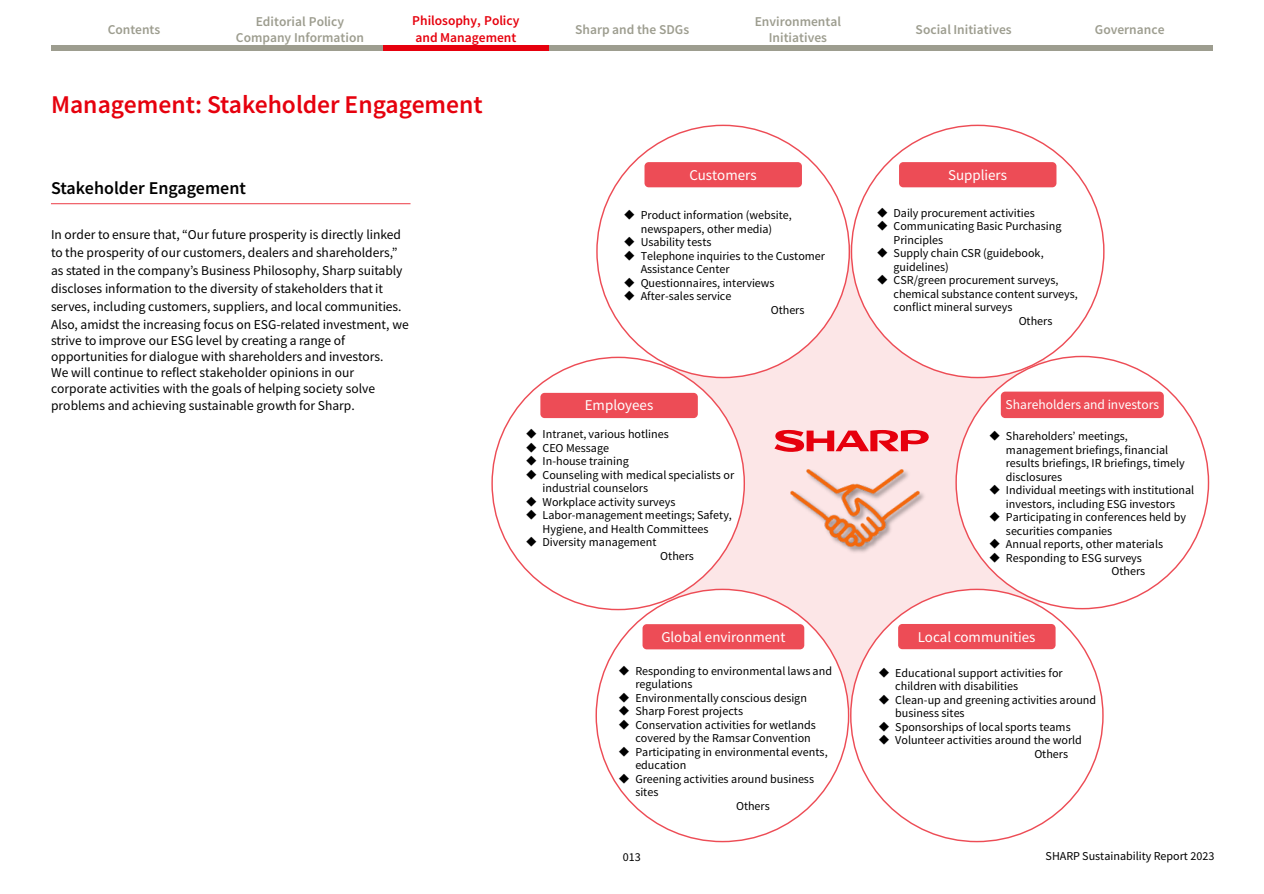
<style>
.page{position:relative;width:1264px;height:894px;background:#fff}
.page>*{position:absolute;margin:0;border:0;box-sizing:border-box;transform-origin:0 0}
.t1{font:600 25.5px "Source Sans Pro";color:#e6000d}
.t2{font:600 18px "Source Sans Pro";color:#000}
.t3{font:15px "Source Sans Pro";color:#fff}
.t4{font:13.5px/17px "Source Sans Pro";color:#000}
.t5{font:600 13.5px/16.2px "Source Sans Pro";color:#9d9d8f;text-align:center}
.t6{font:600 13.5px/16.2px "Source Sans Pro";color:#e6000d}
.t7{font:13.5px "Source Sans Pro";color:#fff}
.t8{font:12px/13.5px "Source Sans Pro";letter-spacing:-.005em;color:#000}
</style>
<div class="page">
<div style="left:548px;top:46px;width:166px;height:5px;background:#9d9d8f"></div>
<div style="left:383px;top:46px;width:165px;height:5px;background:#e6000d"></div>
<div style="left:51px;top:46px;width:166px;height:5px;background:#9d9d8f"></div>
<div style="left:714px;top:46px;width:166px;height:5px;background:#9d9d8f"></div>
<div style="left:880px;top:46px;width:166px;height:5px;background:#9d9d8f"></div>
<div style="left:1046px;top:46px;width:166px;height:5px;background:#9d9d8f"></div>
<div style="left:217px;top:46px;width:166px;height:5px;background:#9d9d8f"></div>
<hr style="left:51px;top:203px;width:359px;height:1px;background:#ec3b45">
<div style="left:636px;top:245px;width:438px;height:464px;background:#fce6e7;border-radius:50%"></div>
<div style="left:955px;top:356px;width:253px;height:252px;background:#fff;border-radius:50%"></div>
<div style="left:851px;top:125px;width:252px;height:252px;background:#fff;border-radius:50%"></div>
<div style="left:597px;top:125px;width:252px;height:252px;background:#fff;border-radius:50%"></div>
<div style="left:596px;top:589px;width:252px;height:252px;background:#fff;border-radius:50%"></div>
<div style="left:850px;top:589px;width:252px;height:252px;background:#fff;border-radius:50%"></div>
<div style="left:492px;top:357px;width:252px;height:252px;background:#fff;border-radius:50%"></div>
<img style="left:843px;top:491px;width:81px;height:61px">
<img style="left:790px;top:469px;width:129px;height:77px">
<svg style="left:774px;top:430px;width:154px;height:22px"></svg>
<div style="left:644px;top:162px;width:157px;height:25px;background:#ed4c56;border-radius:4px"></div>
<div style="left:898px;top:162px;width:158px;height:25px;background:#ed4c56;border-radius:4px"></div>
<div style="left:1000px;top:391px;width:163px;height:27px;background:#ed4c56;border-radius:4px"></div>
<div style="left:642px;top:624px;width:162px;height:25px;background:#ed4c56;border-radius:4px"></div>
<div style="left:897px;top:624px;width:158px;height:25px;background:#ed4c56;border-radius:4px"></div>
<div style="left:540px;top:393px;width:157px;height:25px;background:#ed4c56;border-radius:4px"></div>
<p class="t6" style="left:412px;top:13px;width:109px">Philosophy, Policy and Management</p>
<p class="t5" style="left:754px;top:13px;width:88px">Environmental<br>Initiatives</p>
<p class="t5" style="left:108px;top:22px;width:54px">Contents</p>
<p class="t5" style="left:236px;top:14px;width:129px">Editorial Policy<br>Company Information</p>
<p class="t5" style="left:1094px;top:22px;width:71px">Governance</p>
<p class="t5" style="left:915px;top:22px;width:98px">Social Initiatives</p>
<p class="t5" style="left:575px;top:22px;width:116px">Sharp and the SDGs</p>
<h1 class="t1" style="left:51px;top:88px;width:433px">Management: Stakeholder Engagement</h1>
<h2 class="t2" style="left:51px;top:176px;width:196px">Stakeholder Engagement</h2>
<p class="t4" style="left:51px;top:226px;width:359px">In order to ensure that, “Our future prosperity is directly linked to the prosperity of our customers, dealers and shareholders,” as stated in the company’s Business Philosophy, Sharp suitably discloses information to the diversity of stakeholders that it serves, including customers, suppliers, and local communities.<br>Also, amidst the increasing focus on ESG-related investment, we strive to improve our ESG level by creating a range of opportunities for dialogue with shareholders and investors.<br>We will continue to reflect stakeholder opinions in our corporate activities with the goals of helping society solve problems and achieving sustainable growth for Sharp.</p>
<p class="t3" style="left:689px;top:165px;width:69px">Customers</p>
<p class="t3" style="left:947px;top:165px;width:60px">Suppliers</p>
<p class="t8" style="left:623px;top:208px;width:170px;text-align:center">◆ Product information (website, newspapers, other media)</p>
<p class="t8" style="left:623px;top:235px;width:89px">◆ Usability tests</p>
<p class="t8" style="left:640px;top:249px;width:186px;text-indent:-17px">◆ Telephone inquiries to the Customer<br>Assistance Center</p>
<p class="t8" style="left:623px;top:276px;width:152px">◆ Questionnaires, interviews</p>
<p class="t8" style="left:623px;top:289px;width:109px">◆ After-sales service</p>
<p class="t8" style="left:770px;top:303px;width:35px">Others</p>
<p class="t3" style="left:584px;top:396px;width:70px">Employees</p>
<p class="t8" style="left:525px;top:427px;width:145px">◆ Intranet, various hotlines</p>
<p class="t8" style="left:525px;top:441px;width:85px">◆ CEO Message</p>
<p class="t8" style="left:525px;top:454px;width:105px">◆ In-house training</p>
<p class="t8" style="left:542px;top:468px;width:193px;text-indent:-17px">◆ Counseling with medical specialists or industrial counselors</p>
<p class="t8" style="left:525px;top:495px;width:151px">◆ Workplace activity surveys</p>
<p class="t8" style="left:525px;top:508px;width:208px;text-align:center">◆ Labor-management meetings; Safety,<br>Hygiene, and Health Committees</p>
<p class="t8" style="left:525px;top:535px;width:132px">◆ Diversity management</p>
<p class="t8" style="left:660px;top:549px;width:35px">Others</p>
<p class="t8" style="left:876px;top:206px;width:160px">◆ Daily procurement activities</p>
<p class="t8" style="left:893px;top:219px;width:169px;text-indent:-17px">◆ Communicating Basic Purchasing<br>Principles</p>
<p class="t8" style="left:893px;top:246px;width:152px;text-indent:-17px">◆ Supply chain CSR (guidebook, guidelines)</p>
<p class="t8" style="left:876px;top:273px;width:183px">◆ CSR/green procurement surveys,</p>
<p class="t8" style="left:893px;top:287px;width:186px">chemical substance content surveys,</p>
<p class="t8" style="left:893px;top:300px;width:120px">conflict mineral surveys</p>
<p class="t8" style="left:1018px;top:314px;width:35px">Others</p>
<p class="t7" style="left:1005px;top:396px;width:155px">Shareholders and investors</p>
<p class="t8" style="left:1005px;top:429px;width:180px;text-indent:-17px">◆ Shareholders’ meetings, management briefings, financial results briefings, IR briefings, timely disclosures</p>
<p class="t8" style="left:988px;top:483px;width:207px;text-align:center">◆ Individual meetings with institutional investors, including ESG investors</p>
<p class="t8" style="left:1005px;top:510px;width:182px;text-indent:-17px">◆ Participating in conferences held by securities companies</p>
<p class="t8" style="left:988px;top:537px;width:176px">◆ Annual reports, other materials</p>
<p class="t8" style="left:988px;top:550px;width:158px;text-align:right">◆ Responding to ESG surveys<br>Others</p>
<p class="t3" style="left:661px;top:627px;width:126px">Global environment</p>
<p class="t3" style="left:917px;top:627px;width:119px">Local communities</p>
<p class="t8" style="left:635px;top:663px;width:198px;text-indent:-17px">◆ Responding to environmental laws and regulations</p>
<p class="t8" style="left:618px;top:690px;width:190px">◆ Environmentally conscious design</p>
<p class="t8" style="left:618px;top:704px;width:126px">◆ Sharp Forest projects</p>
<p class="t8" style="left:635px;top:717px;width:182px;text-indent:-17px">◆ Conservation activities for wetlands covered by the Ramsar Convention</p>
<p class="t8" style="left:635px;top:744px;width:194px;text-indent:-17px">◆ Participating in environmental events, education</p>
<p class="t8" style="left:618px;top:771px;width:197px">◆ Greening activities around business</p>
<p class="t8" style="left:635px;top:785px;width:25px">sites</p>
<p class="t8" style="left:736px;top:798px;width:35px">Others</p>
<p class="t8" style="left:895px;top:666px;width:169px;text-indent:-17px">◆ Educational support activities for children with disabilities</p>
<p class="t8" style="left:895px;top:693px;width:202px;text-indent:-17px">◆ Clean-up and greening activities around business sites</p>
<p class="t8" style="left:878px;top:719px;width:194px">◆ Sponsorships of local sports teams</p>
<p class="t8" style="left:1034px;top:733px;width:49px;text-indent:-156px">◆ Volunteer activities around the world<br>Others</p>
<p class="t8" style="left:622px;top:849px;width:19px">013</p>
<p class="t8" style="left:1045px;top:849px;width:170px">SHARP Sustainability Report 2023</p>
</div>
